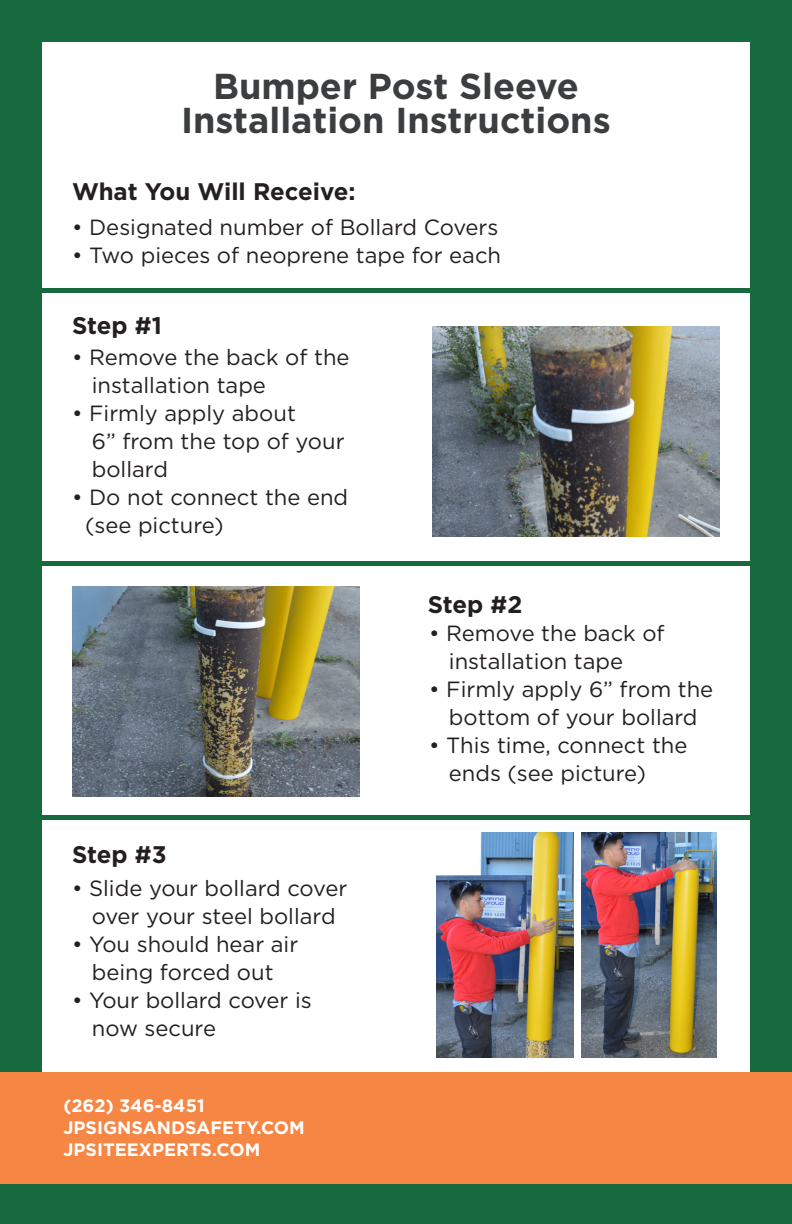
<style>
.page{position:relative;width:792px;height:1224px;background:#fff}
.page>*{position:absolute;margin:0;border:0;box-sizing:border-box;transform-origin:0 0}
.t1{font:700 36px "Gotham";color:#3b3d3e}
.t2{font:700 24px "Gotham";letter-spacing:-.005em;color:#241f21}
.t3{font:700 24px "Gotham";letter-spacing:-.005em;color:#231f20}
.t4{font:22px/28px "Gotham";color:#231f20}
.t5{font:700 18px "Gotham";color:#fff}
</style>
<div class="page">
<div style="left:0;top:0;width:792px;height:1224px;border:42px solid #166a3d"></div>
<div style="left:0;top:1072px;width:792px;height:111px;background:#f58644"></div>
<img style="left:432px;top:326px;width:288px;height:210px">
<img style="left:72px;top:586px;width:288px;height:210px">
<img style="left:436px;top:833px;width:138px;height:225px">
<img style="left:581px;top:833px;width:135px;height:225px">
<div style="left:28px;top:561px;width:751px;height:5px;background:#166a3d"></div>
<div style="left:13px;top:815px;width:751px;height:5px;background:#166a3d"></div>
<div style="left:14px;top:288px;width:752px;height:5px;background:#166a3d"></div>
<p class="t1" style="left:213px;top:62px;width:367px">Bumper Post Sleeve</p>
<p class="t1" style="left:181px;top:96px;width:431px">Installation Instructions</p>
<p class="t2" style="left:72px;top:176px;width:285px">What You Will Receive:</p>
<p class="t4" style="left:72px;top:213px;width:428px">• Designated number of Bollard Covers</p>
<p class="t4" style="left:72px;top:241px;width:431px">• Two pieces of neoprene tape for each</p>
<p class="t3" style="left:72px;top:309px;width:91px">Step #1</p>
<p class="t4" style="left:92px;top:343px;width:259px;text-indent:-20px">• Remove the back of the installation tape</p>
<p class="t4" style="left:92px;top:399px;width:254px;text-indent:-20px">• Firmly apply about<br>6” from the top of your bollard</p>
<p class="t4" style="left:85px;top:483px;width:265px;text-indent:-13px">• Do not connect the end (see picture)</p>
<p class="t3" style="left:72px;top:839px;width:96px">Step #3</p>
<p class="t4" style="left:72px;top:874px;width:277px;text-align:center">• Slide your bollard cover over your steel bollard</p>
<p class="t4" style="left:72px;top:930px;width:228px;text-align:center">• You should hear air being forced out</p>
<p class="t4" style="left:92px;top:986px;width:222px;text-indent:-20px">• Your bollard cover is now secure</p>
<p class="t5" style="left:63px;top:1094px;width:143px">(262) 346-8451</p>
<p class="t5" style="left:63px;top:1116px;width:243px">JPSIGNSANDSAFETY.COM</p>
<p class="t5" style="left:63px;top:1137px;width:198px">JPSITEEXPERTS.COM</p>
<p class="t3" style="left:428px;top:589px;width:96px">Step #2</p>
<p class="t4" style="left:449px;top:619px;width:217px;text-indent:-20px">• Remove the back of installation tape</p>
<p class="t4" style="left:429px;top:675px;width:286px;text-align:center">• Firmly apply 6” from the bottom of your bollard</p>
<p class="t4" style="left:449px;top:731px;width:240px;text-indent:-20px">• This time, connect the ends (see picture)</p>
</div>
